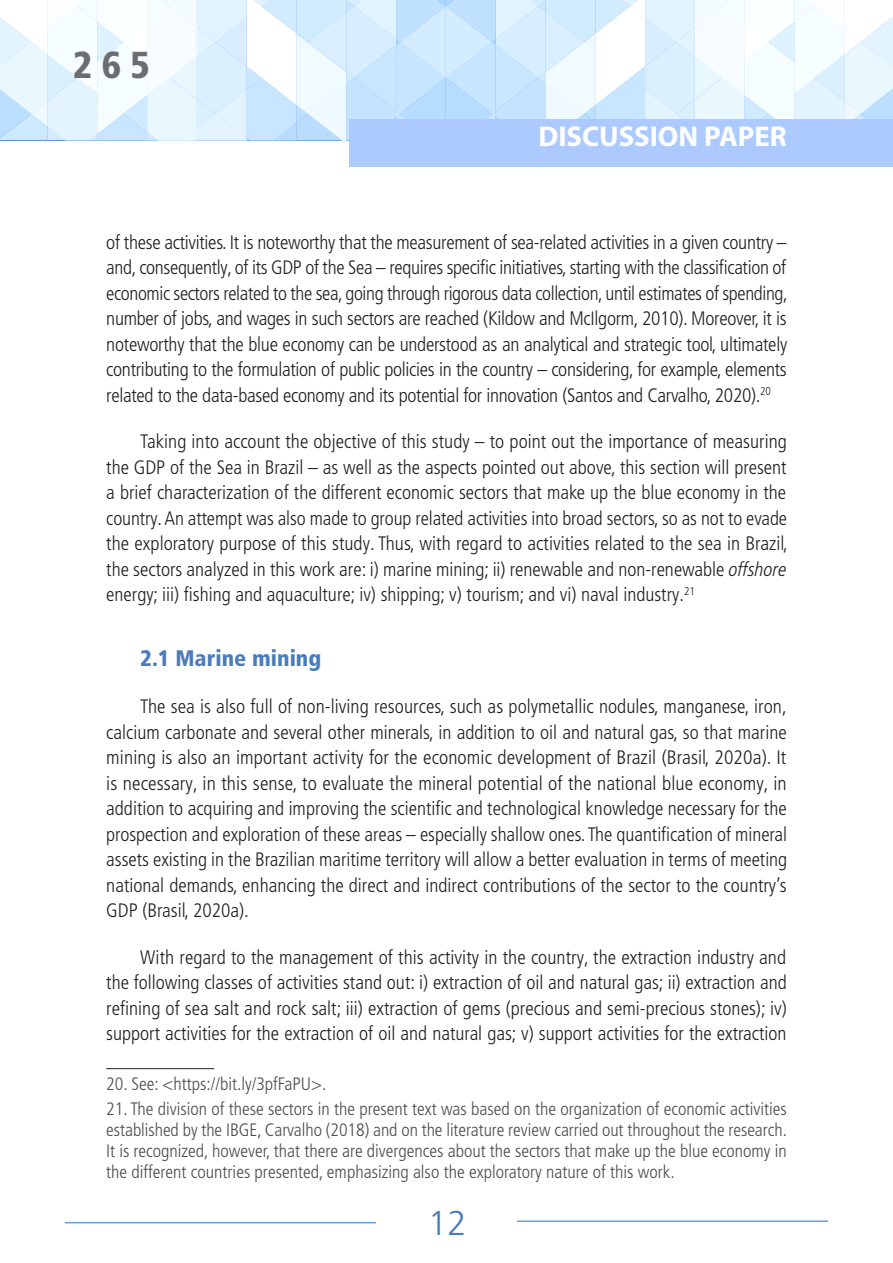
<style>
.page{position:relative;width:893px;height:1263px;background:#fff}
.page>*{position:absolute;margin:0;border:0;box-sizing:border-box;transform-origin:0 0}
.t1{font:900 condensed 37.5px "Frutiger LT Pro";color:#6c6d70}
.t2{font:300 34.5px "Frutiger LT Pro";color:#487cbf}
.t3{font:700 28.65px "Myriad Pro";color:#fff}
.titulo_2{font:900 condensed 22.5px "Frutiger LT Pro";color:#4b7cbe}
.texto_corrido{font:300 condensed 19.5px/25.5px "Frutiger LT Pro";color:#231f20;text-align:justify}
.nota_rodape{font:300 condensed 18px/21px "Frutiger LT Pro";color:#4b4c4d;text-align:justify}
.s1{font-style:italic}
</style>
<div class="page">
<svg style="left:0;top:0;width:893px;height:140px"></svg>
<div style="left:349px;top:119px;width:544px;height:48px;background:#accaff"></div>
<hr style="left:517px;top:1220px;width:311px;height:2px;background:#65a1d6">
<hr style="left:65px;top:1222px;width:311px;height:1px;background:#65a1d6">
<hr style="left:106px;top:1068px;width:108px;height:1px;background:#231f20">
<h1 class="t1" style="left:73px;top:42px;width:79px">265</h1>
<h3 class="t3" style="left:538px;top:118px;width:250px">DISCUSSION PAPER</h3>
<p class="texto_corrido" style="left:106px;top:229px;width:683px">of these activities. It is noteworthy that the measurement of sea-related activities in a given country – and, consequently, of its GDP of the Sea – requires specific initiatives, starting with the classification of economic sectors related to the sea, going through rigorous data collection, until estimates of spending, number of jobs, and wages in such sectors are reached (Kildow and McIlgorm, 2010). Moreover, it is noteworthy that the blue economy can be understood as an analytical and strategic tool, ultimately contributing to the formulation of public policies in the country – considering, for example, elements related to the data-based economy and its potential for innovation (Santos and Carvalho, 2020).<sup>20</sup></p>
<p class="texto_corrido" style="left:106px;top:429px;width:683px;text-indent:34px">Taking into account the objective of this study – to point out the importance of measuring the GDP of the Sea in Brazil – as well as the aspects pointed out above, this section will present a brief characterization of the different economic sectors that make up the blue economy in the country. An attempt was also made to group related activities into broad sectors, so as not to evade the exploratory purpose of this study. Thus, with regard to activities related to the sea in Brazil, the sectors analyzed in this work are: i) marine mining; ii) renewable and non-renewable <span class="s1">offshore </span>energy; iii) fishing and aquaculture; iv) shipping; v) tourism; and vi) naval industry.<sup>21</sup></p>
<p class="titulo_2" style="left:140px;top:645px;width:183px">2.1 Marine mining</p>
<p class="texto_corrido" style="left:106px;top:694px;width:682px;text-indent:34px">The sea is also full of non-living resources, such as polymetallic nodules, manganese, iron, calcium carbonate and several other minerals, in addition to oil and natural gas, so that marine mining is also an important activity for the economic development of Brazil (Brasil, 2020a). It is necessary, in this sense, to evaluate the mineral potential of the national blue economy, in addition to acquiring and improving the scientific and technological knowledge necessary for the prospection and exploration of these areas – especially shallow ones. The quantification of mineral assets existing in the Brazilian maritime territory will allow a better evaluation in terms of meeting national demands, enhancing the direct and indirect contributions of the sector to the country’s GDP (Brasil, 2020a).</p>
<p class="texto_corrido" style="left:106px;top:945px;width:682px;text-indent:34px">With regard to the management of this activity in the country, the extraction industry and the following classes of activities stand out: i) extraction of oil and natural gas; ii) extraction and refining of sea salt and rock salt; iii) extraction of gems (precious and semi-precious stones); iv) support activities for the extraction of oil and natural gas; v) support activities for the extraction</p>
<p class="nota_rodape" style="left:106px;top:1073px;width:222px">20. See: &lt;https://bit.ly/3pfFaPU&gt;.</p>
<p class="nota_rodape" style="left:106px;top:1098px;width:682px">21. The division of these sectors in the present text was based on the organization of economic activities established by the IBGE, Carvalho (2018) and on the literature review carried out throughout the research.<br>It is recognized, however, that there are divergences about the sectors that make up the blue economy in the different countries presented, emphasizing also the exploratory nature of this work.</p>
<h2 class="t2" style="left:428px;top:1203px;width:40px">12</h2>
</div>
